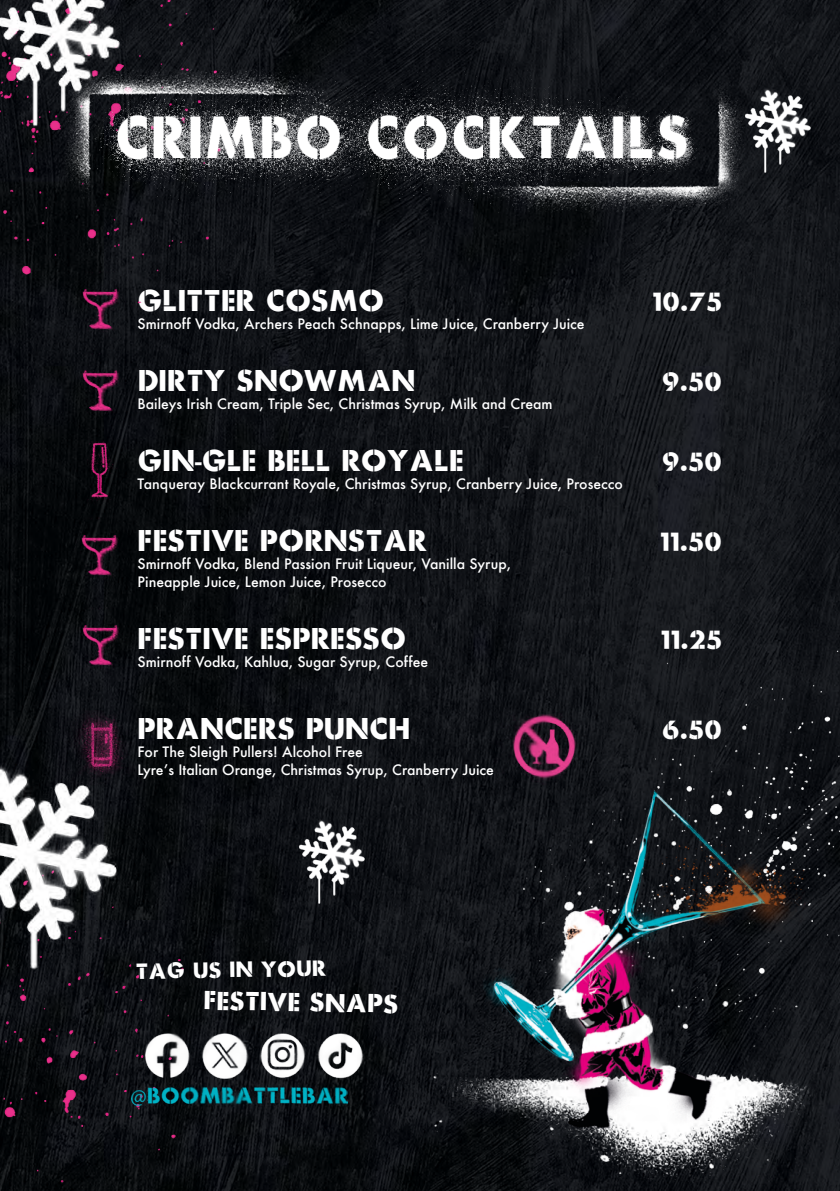
<style>
.page{position:relative;width:840px;height:1191px;background:#fff}
.page>*{position:absolute;margin:0;border:0;box-sizing:border-box;transform-origin:0 0}
.t1{font:30px "BOOM Stencil V2";color:#fff}
.t2{font:26px "BOOM Stencil V2";color:#fff}
.t3{font:22px "BOOM Stencil V2";color:#fff}
.t4{font:500 14px/18px "Futura";color:#fff}
.s1{font-family:"Futura";font-weight:500}
</style>
<div class="page">
<img style="left:0;top:0;width:839px;height:1191px">
<img style="left:75px;top:354px;width:66px;height:69px">
<img style="left:73px;top:431px;width:61px;height:72px">
<img style="left:74px;top:517px;width:66px;height:70px">
<img style="left:75px;top:608px;width:66px;height:69px">
<img style="left:493px;top:711px;width:103px;height:18px">
<img style="left:54px;top:711px;width:88px;height:45px">
<img style="left:0;top:845px;width:275px;height:346px">
<img style="left:619px;top:641px;width:220px;height:388px">
<img style="left:0;top:0;width:320px;height:354px">
<img style="left:319px;top:729px;width:493px;height:453px">
<img style="left:796px;top:85px;width:24px;height:103px">
<img style="left:0;top:0;width:138px;height:156px">
<img style="left:278px;top:816px;width:96px;height:103px">
<img style="left:0;top:756px;width:144px;height:278px">
<img style="left:47px;top:64px;width:749px;height:161px">
<img style="left:132px;top:1081px;width:215px;height:38px">
<img style="left:141px;top:1028px;width:226px;height:56px">
<h1 class="t1" style="left:137px;top:288px;width:248px">GLITTER COSMO</h1>
<h2 class="t2" style="left:651px;top:291px;width:72px">10.75</h2>
<p class="t4" style="left:137px;top:314px;width:448px">Smirnoff Vodka, Archers Peach Schnapps, Lime Juice, Cranberry Juice</p>
<h1 class="t1" style="left:137px;top:368px;width:279px">DIRTY SNOWMAN</h1>
<h2 class="t2" style="left:661px;top:371px;width:62px">9.50</h2>
<p class="t4" style="left:137px;top:394px;width:416px">Baileys Irish Cream, Triple Sec, Christmas Syrup, Milk and Cream</p>
<h1 class="t1" style="left:137px;top:448px;width:327px">GIN<span class="s1">-</span>GLE BELL ROYALE</h1>
<h2 class="t2" style="left:661px;top:451px;width:62px">9.50</h2>
<p class="t4" style="left:137px;top:474px;width:486px">Tanqueray Blackcurrant Royale, Christmas Syrup, Cranberry Juice, Prosecco</p>
<h1 class="t1" style="left:137px;top:528px;width:291px">FESTIVE PORNSTAR</h1>
<h2 class="t2" style="left:659px;top:531px;width:64px">11.50</h2>
<p class="t4" style="left:137px;top:554px;width:375px">Smirnoff Vodka, Blend Passion Fruit Liqueur, Vanilla Syrup,<br>Pineapple Juice, Lemon Juice, Prosecco</p>
<h1 class="t1" style="left:137px;top:626px;width:270px">FESTIVE ESPRESSO</h1>
<h2 class="t2" style="left:660px;top:629px;width:63px">11.25</h2>
<p class="t4" style="left:137px;top:652px;width:292px">Smirnoff Vodka, Kahlua, Sugar Syrup, Coffee</p>
<h1 class="t1" style="left:137px;top:716px;width:274px">PRANCERS PUNCH</h1>
<h2 class="t2" style="left:661px;top:719px;width:62px">6.50</h2>
<p class="t4" style="left:137px;top:742px;width:357px">For The Sleigh Pullers! Alcohol Free<br>Lyre’s Italian Orange, Christmas Syrup, Cranberry Juice</p>
<h3 class="t3" style="left:135px;top:962px;width:192px;rotate:-1deg">TAG US IN YOUR</h3>
<h2 class="t2" style="left:204px;top:989px;width:196px;rotate:1deg">FESTIVE SNAPS</h2>
</div>
